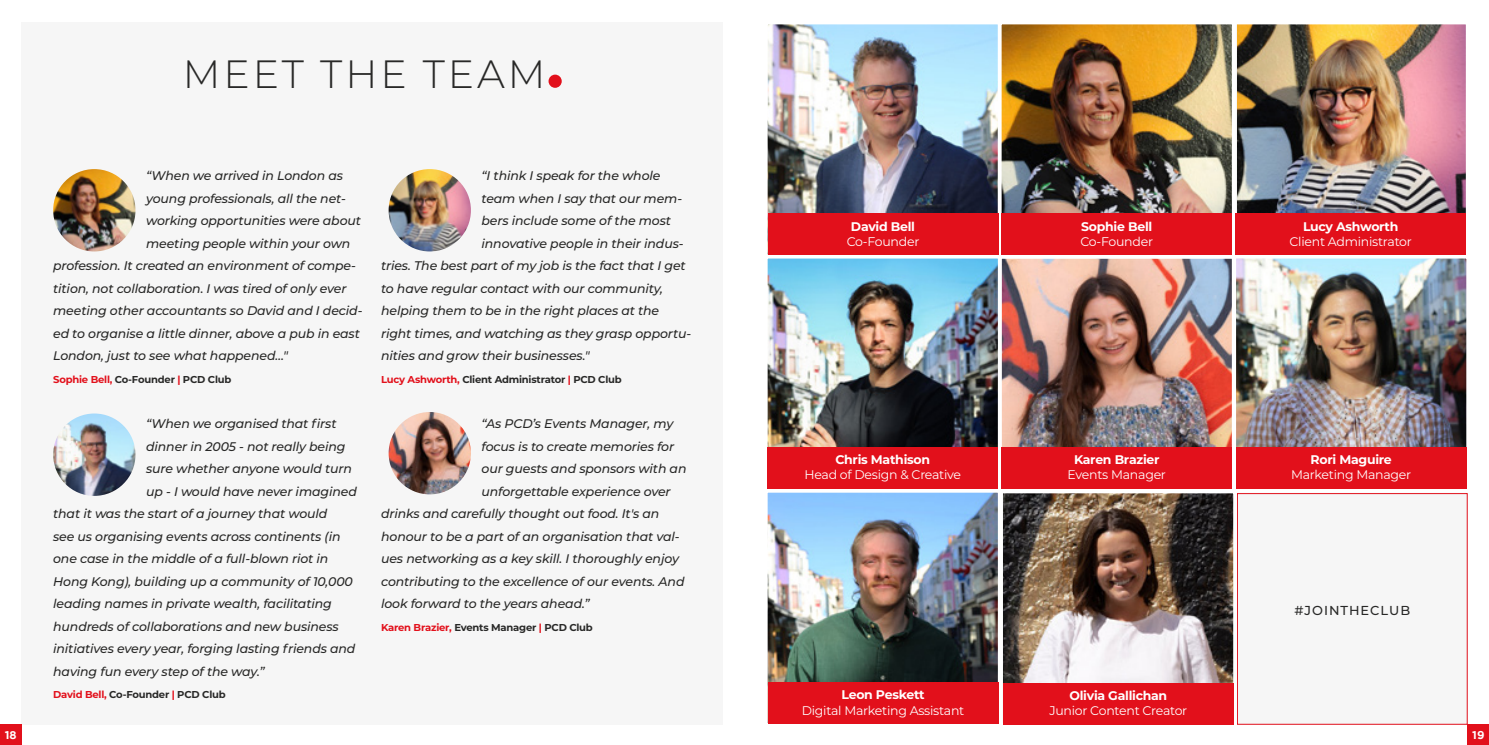
<style>
.page{position:relative;width:1489px;height:745px;background:#fff}
.page>*{position:absolute;margin:0;border:0;box-sizing:border-box;transform-origin:0 0}
.t1{font:300 39.38px "Montserrat";letter-spacing:.075em;color:#282827}
.t2{font:500 13px "Montserrat";letter-spacing:.075em;color:#282827}
.t3{font:italic 500 12.5px "Montserrat";letter-spacing:-.01em;color:#282827}
.t4{font:12.5px "Montserrat";letter-spacing:-.02em;color:#fff}
.t5{font:700 12.5px "Montserrat";letter-spacing:-.02em;color:#fff}
.t6{font:700 11.25px "Gotham";color:#fff}
.t7{font:700 10px "Montserrat";letter-spacing:-.02em;color:#282827}
.s1{color:#e2101b}
</style>
<div class="page">
<div style="left:21px;top:22px;width:702px;height:702px;background:#f6f6f6"></div>
<div style="left:548px;top:75px;width:13px;height:13px;background:#e2101b;border-radius:50%"></div>
<img style="left:53px;top:169px;width:82px;height:82px;border-radius:41px">
<img style="left:388px;top:169px;width:83px;height:82px;border-radius:41px">
<img style="left:53px;top:413px;width:82px;height:82px;border-radius:41px">
<img style="left:388px;top:412px;width:83px;height:82px;border-radius:41px">
<div style="left:1237px;top:493px;width:229px;height:230px;background:#f6f6f6"></div>
<div style="left:1236px;top:493px;width:231px;height:231px;border:1px solid #e2101b"></div>
<img style="left:768px;top:26px;width:228px;height:188px">
<div style="left:763px;top:21px;width:238px;height:237px;border:4px solid #fff"></div>
<img style="left:1237px;top:26px;width:227px;height:188px">
<div style="left:1231px;top:21px;width:238px;height:237px;border:4px solid #fff"></div>
<img style="left:768px;top:259px;width:696px;height:188px">
<div style="left:1232px;top:254px;width:237px;height:238px;border:4px solid #fff"></div>
<img style="left:1002px;top:26px;width:228px;height:188px">
<div style="left:997px;top:21px;width:238px;height:237px;border:4px solid #fff"></div>
<div style="left:763px;top:254px;width:238px;height:238px;border:4px solid #fff"></div>
<img style="left:768px;top:493px;width:228px;height:189px">
<div style="left:763px;top:488px;width:238px;height:238px;border:4px solid #fff"></div>
<div style="left:1235px;top:214px;width:230px;height:41px;background:#e2101b"></div>
<div style="left:1235px;top:447px;width:231px;height:41px;background:#e2101b"></div>
<div style="left:1001px;top:214px;width:230px;height:41px;background:#e2101b"></div>
<div style="left:1001px;top:447px;width:230px;height:41px;background:#e2101b"></div>
<div style="left:768px;top:214px;width:230px;height:41px;background:#e2101b"></div>
<div style="left:767px;top:447px;width:230px;height:41px;background:#e2101b"></div>
<img style="left:1004px;top:494px;width:227px;height:188px">
<div style="left:999px;top:489px;width:237px;height:238px;border:4px solid #fff"></div>
<div style="left:1003px;top:682px;width:230px;height:42px;background:#e2101b"></div>
<div style="left:768px;top:682px;width:230px;height:41px;background:#e2101b"></div>
<div style="left:0;top:724px;width:21px;height:20px;background:#e2101b"></div>
<div style="left:1467px;top:724px;width:21px;height:20px;background:#e2101b"></div>
<h1 class="t1" style="left:183px;top:47px;width:364px">MEET THE TEAM</h1>
<p class="t3" style="left:146px;top:167px;width:198px">“When we arrived in London as</p>
<p class="t3" style="left:146px;top:189px;width:201px">young professionals, all the net-</p>
<p class="t3" style="left:146px;top:212px;width:216px">working opportunities were about</p>
<p class="t3" style="left:146px;top:234px;width:206px">meeting people within your own</p>
<p class="t3" style="left:53px;top:257px;width:304px">profession. It created an environment of compe-</p>
<p class="t3" style="left:53px;top:279px;width:295px">tition, not collaboration. I was tired of only ever</p>
<p class="t3" style="left:53px;top:302px;width:311px">meeting other accountants so David and I decid-</p>
<p class="t3" style="left:53px;top:324px;width:308px">ed to organise a little dinner, above a pub in east</p>
<p class="t3" style="left:53px;top:347px;width:236px">London, just to see what happened…"</p>
<p class="t7" style="left:53px;top:372px;width:180px"><span class="s1">Sophie Bell,</span> Co-Founder <span class="s1">|</span> PCD Club</p>
<p class="t3" style="left:146px;top:414px;width:192px">“When we organised that first</p>
<p class="t3" style="left:146px;top:437px;width:201px">dinner in 2005 - not really being</p>
<p class="t3" style="left:146px;top:459px;width:207px">sure whether anyone would turn</p>
<p class="t3" style="left:146px;top:482px;width:212px">up - I would have never imagined</p>
<p class="t3" style="left:53px;top:504px;width:276px">that it was the start of a journey that would</p>
<p class="t3" style="left:53px;top:527px;width:289px">see us organising events across continents (in</p>
<p class="t3" style="left:53px;top:549px;width:277px">one case in the middle of a full-blown riot in</p>
<p class="t3" style="left:53px;top:572px;width:301px">Hong Kong), building up a community of 10,000</p>
<p class="t3" style="left:53px;top:594px;width:280px">leading names in private wealth, facilitating</p>
<p class="t3" style="left:53px;top:617px;width:287px">hundreds of collaborations and new business</p>
<p class="t3" style="left:53px;top:639px;width:304px">initiatives every year, forging lasting friends and</p>
<p class="t3" style="left:53px;top:662px;width:213px">having fun every step of the way.”</p>
<p class="t7" style="left:53px;top:687px;width:174px"><span class="s1">David Bell,</span> Co-Founder <span class="s1">|</span> PCD Club</p>
<p class="t3" style="left:481px;top:167px;width:180px">“I think I speak for the whole</p>
<p class="t3" style="left:481px;top:189px;width:202px">team when I say that our mem-</p>
<p class="t3" style="left:481px;top:212px;width:191px">bers include some of the most</p>
<p class="t3" style="left:481px;top:234px;width:203px">innovative people in their indus-</p>
<p class="t3" style="left:381px;top:257px;width:306px">tries. The best part of my job is the fact that I get</p>
<p class="t3" style="left:381px;top:279px;width:283px">to have regular contact with our community,</p>
<p class="t3" style="left:381px;top:302px;width:279px">helping them to be in the right places at the</p>
<p class="t3" style="left:381px;top:324px;width:312px">right times, and watching as they grasp opportu-</p>
<p class="t3" style="left:381px;top:347px;width:210px">nities and grow their businesses."</p>
<p class="t7" style="left:381px;top:372px;width:242px"><span class="s1">Lucy Ashworth,</span> Client Administrator <span class="s1">|</span> PCD Club</p>
<p class="t3" style="left:481px;top:414px;width:193px">“As PCD’s Events Manager, my</p>
<p class="t3" style="left:481px;top:437px;width:194px">focus is to create memories for</p>
<p class="t3" style="left:481px;top:459px;width:206px">our guests and sponsors with an</p>
<p class="t3" style="left:481px;top:482px;width:191px">unforgettable experience over</p>
<p class="t3" style="left:381px;top:504px;width:280px">drinks and carefully thought out food. It's an</p>
<p class="t3" style="left:381px;top:527px;width:300px">honour to be a part of an organisation that val-</p>
<p class="t3" style="left:381px;top:549px;width:299px">ues networking as a key skill. I thoroughly enjoy</p>
<p class="t3" style="left:381px;top:572px;width:305px">contributing to the excellence of our events. And</p>
<p class="t3" style="left:381px;top:594px;width:210px">look forward to the years ahead.”</p>
<p class="t7" style="left:381px;top:619px;width:213px"><span class="s1">Karen Brazier,</span> Events Manager <span class="s1">|</span> PCD Club</p>
<p class="t5" style="left:851px;top:217px;width:66px">David Bell</p>
<p class="t4" style="left:846px;top:232px;width:74px">Co-Founder</p>
<p class="t5" style="left:1081px;top:217px;width:73px">Sophie Bell</p>
<p class="t4" style="left:1080px;top:232px;width:74px">Co-Founder</p>
<p class="t5" style="left:1302px;top:217px;width:97px">Lucy Ashworth</p>
<p class="t4" style="left:1289px;top:232px;width:124px">Client Administrator</p>
<p class="t5" style="left:835px;top:450px;width:96px">Chris Mathison</p>
<p class="t4" style="left:804px;top:466px;width:158px">Head of Design &amp; Creative</p>
<p class="t5" style="left:1073px;top:450px;width:87px">Karen Brazier</p>
<p class="t4" style="left:1067px;top:466px;width:100px">Events Manager</p>
<p class="t5" style="left:1310px;top:450px;width:83px">Rori Maguire</p>
<p class="t4" style="left:1290px;top:466px;width:122px">Marketing Manager</p>
<p class="t2" style="left:1294px;top:601px;width:117px">#JOINTHECLUB</p>
<p class="t5" style="left:841px;top:685px;width:85px">Leon Peskett</p>
<p class="t4" style="left:801px;top:701px;width:164px">Digital Marketing Assistant</p>
<p class="t5" style="left:1069px;top:686px;width:99px">Olivia Gallichan</p>
<p class="t4" style="left:1049px;top:701px;width:139px">Junior Content Creator</p>
<p class="t6" style="left:5px;top:728px;width:13px">18</p>
<p class="t6" style="left:1471px;top:728px;width:14px">19</p>
</div>
